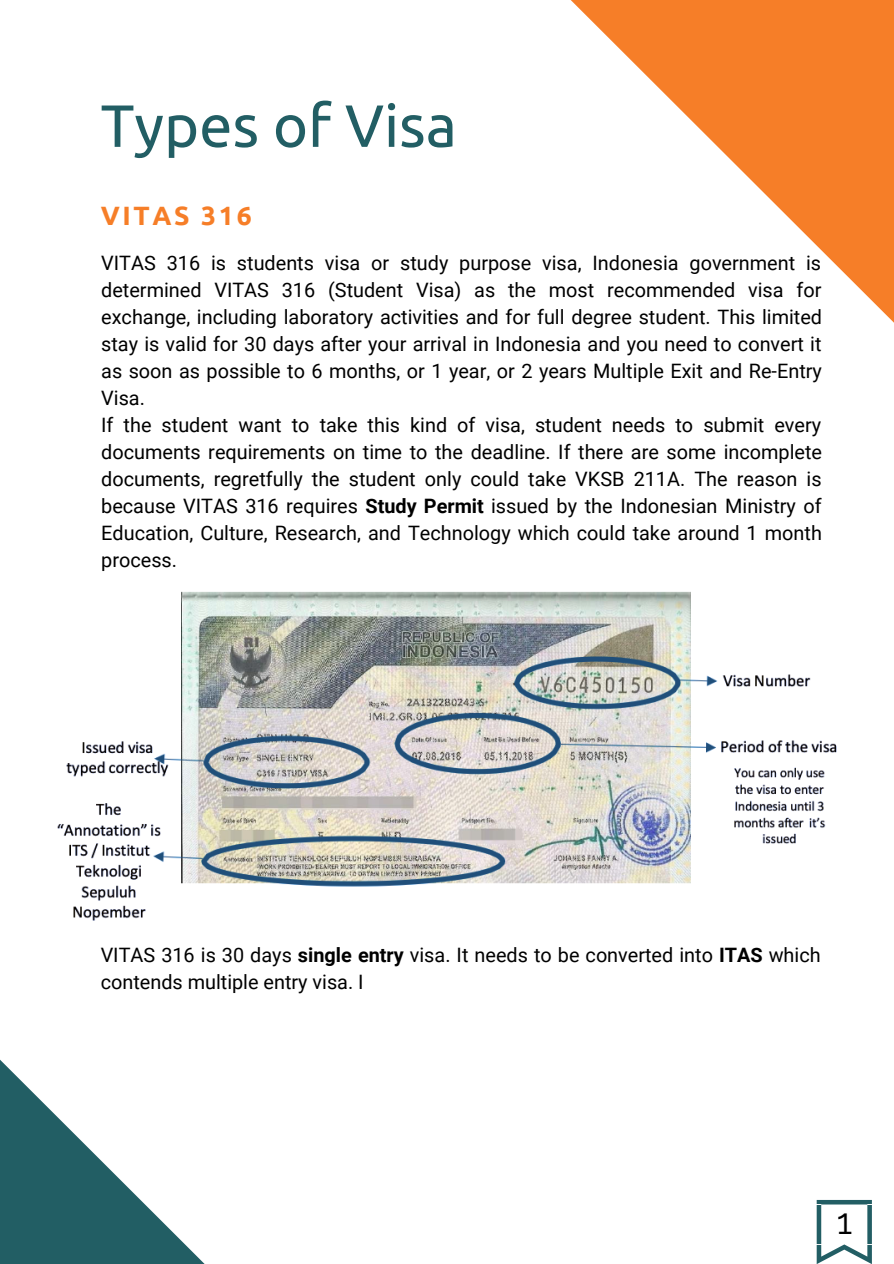
<style>
.page{position:relative;width:894px;height:1264px;background:#fff}
.page>*{position:absolute;margin:0;border:0;box-sizing:border-box;transform-origin:0 0}
.t1{font:59.55px "Ubuntu";color:#225e64}
.t2{font:36px "Raleway";color:#000}
.t3{font:700 26.55px "Ubuntu";letter-spacing:.1em;color:#f67e28}
.t4{font:19.8px/27px "Roboto";color:#000;text-align:justify}
.s1{font-weight:700}
</style>
<div class="page">
<svg style="left:570px;top:0;width:323px;height:322px"></svg>
<svg style="left:0;top:1059px;width:204px;height:204px"></svg>
<img style="left:57px;top:591px;width:780px;height:330px">
<svg style="left:816px;top:1199px;width:55px;height:64px"></svg>
<p class="t1" style="left:101px;top:91px;width:357px">Types of Visa</p>
<p class="t3" style="left:101px;top:200px;width:152px">VITAS 316</p>
<p class="t4" style="left:101px;top:249px;width:722px">VITAS 316 is students visa or study purpose visa, Indonesia government is determined VITAS 316 (Student Visa) as the most recommended visa for exchange, including laboratory activities and for full degree student. This limited stay is valid for 30 days after your arrival in Indonesia and you need to convert it as soon as possible to 6 months, or 1 year, or 2 years Multiple Exit and Re-Entry Visa.</p>
<p class="t4" style="left:101px;top:412px;width:722px">If the student want to take this kind of visa, student needs to submit every documents requirements on time to the deadline. If there are some incomplete documents, regretfully the student only could take VKSB 211A. The reason is because VITAS 316 requires <span class="s1">Study Permit</span> issued by the Indonesian Ministry of Education, Culture, Research, and Technology which could take around 1 month process.</p>
<p class="t4" style="left:101px;top:942px;width:721px">VITAS 316 is 30 days <span class="s1">single entry</span> visa. It needs to be converted into <span class="s1">ITAS</span> which contends multiple entry visa. I</p>
<p class="t2" style="left:836px;top:1199px;width:17px">1</p>
</div>
